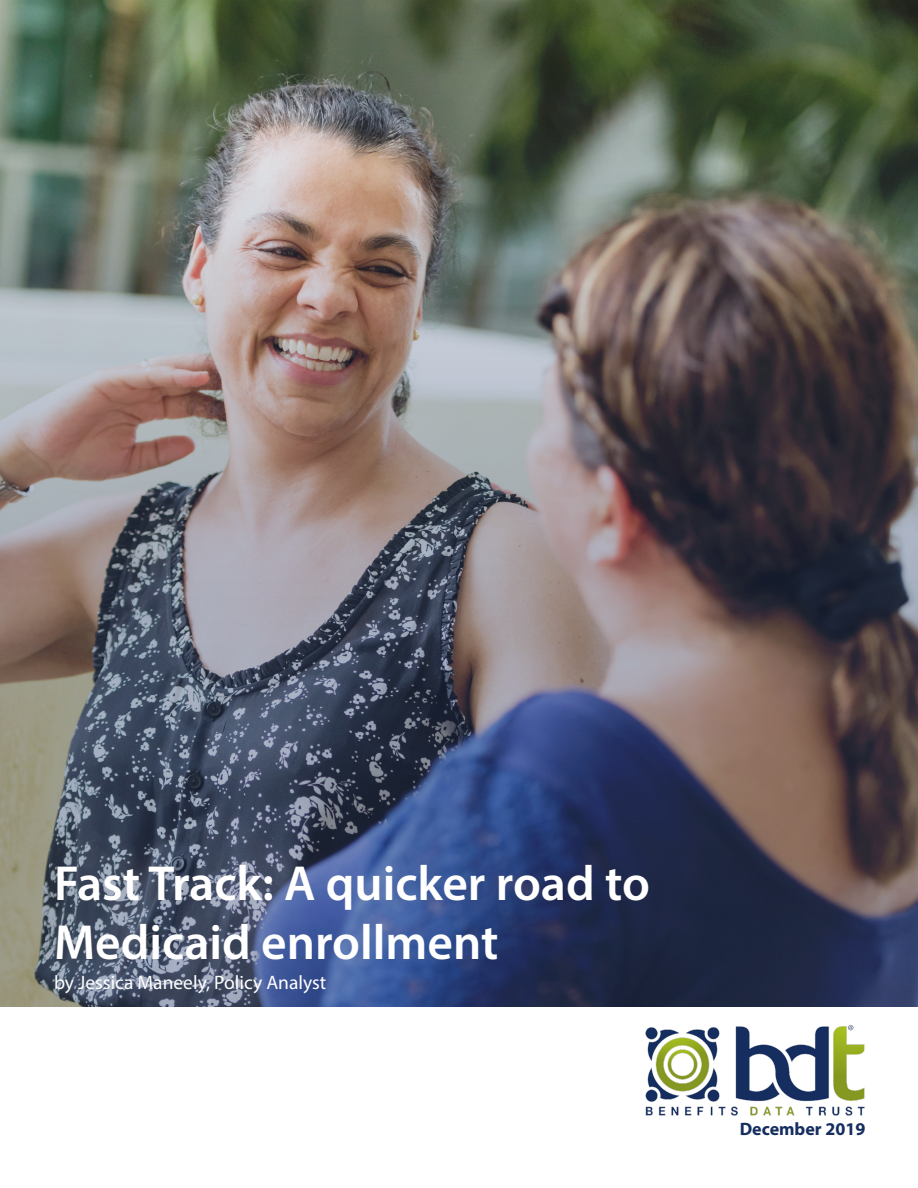
<style>
.page{position:relative;width:918px;height:1188px;background:#fff}
.page>*{position:absolute;margin:0;border:0;box-sizing:border-box;transform-origin:0 0}
.t1{font:600 49.5px "Myriad Pro";color:#fff}
.t2{font:19.5px "Myriad Pro";color:#fff}
.t3{font:700 18px "Myriad Pro";color:#152e5f}
</style>
<div class="page">
<img style="left:0;top:0;width:918px;height:1006px">
<img style="left:645px;top:1025px;width:220px;height:91px">
<p class="t1" style="left:54px;top:852px;width:598px">Fast Track: A quicker road to</p>
<p class="t1" style="left:54px;top:911px;width:446px">Medicaid enrollment</p>
<p class="t2" style="left:54px;top:971px;width:274px">by Jessica Maneely, Policy Analyst</p>
<p class="t3" style="left:740px;top:1117px;width:127px">December 2019</p>
</div>
